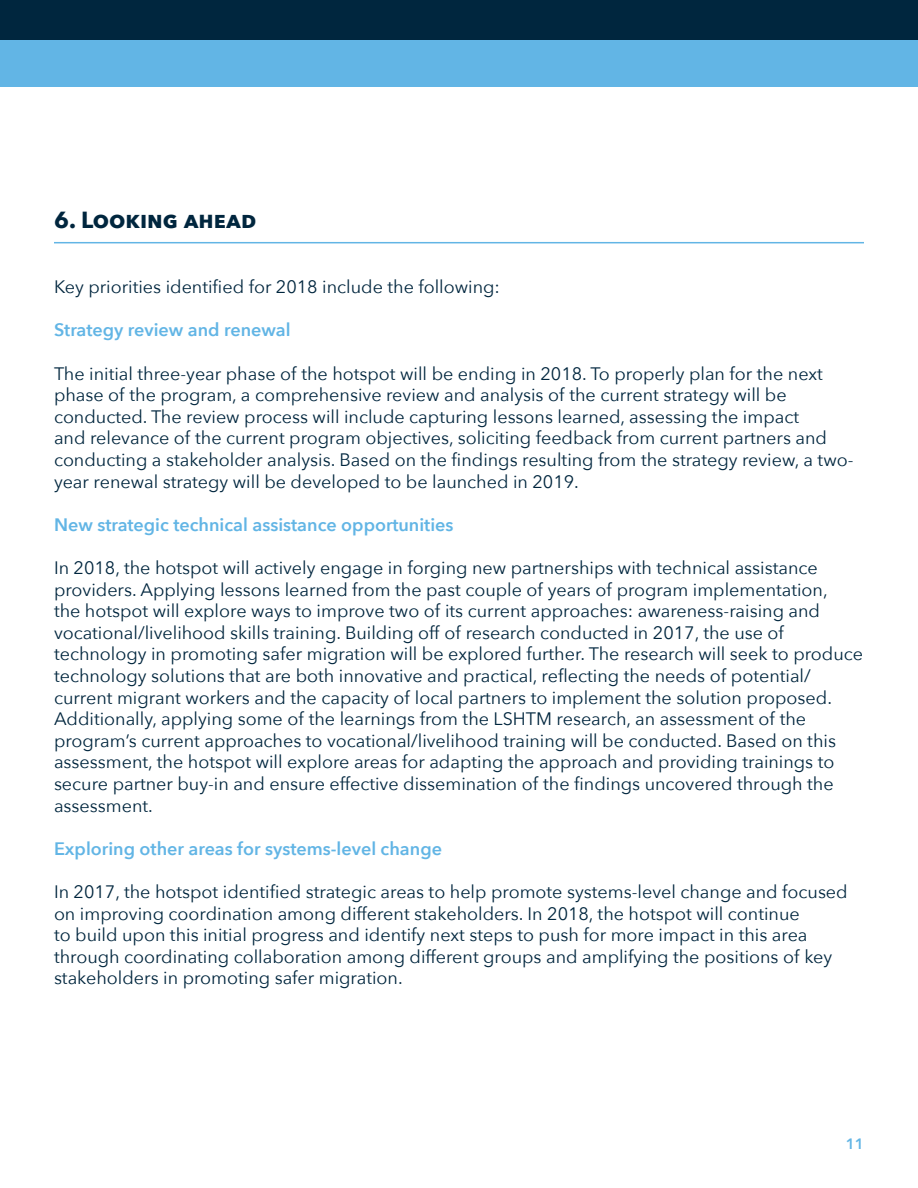
<style>
.page{position:relative;width:918px;height:1188px;background:#fff}
.page>*{position:absolute;margin:0;border:0;box-sizing:border-box;transform-origin:0 0}
.t1{font:700 23.25px "Avenir Next";color:#00263e}
.t2{font:18px/21.6px "Avenir Next";color:#00263e}
.t3{font:600 18px "Avenir Next";color:#62b5e5}
.t4{font:600 15px "Avenir Next";color:#62b5e5}
</style>
<div class="page">
<div style="left:0;top:0;width:918px;height:40px;background:#00263e"></div>
<div style="left:0;top:40px;width:918px;height:46px;background:#62b5e5"></div>
<hr style="left:54px;top:242px;width:810px;height:1px;background:#62b5e5">
<p class="t1" style="left:54px;top:200px;width:204px">6. Looking ahead</p>
<p class="t2" style="left:54px;top:275px;width:448px">Key priorities identified for 2018 include the following:</p>
<p class="t3" style="left:54px;top:315px;width:238px">Strategy review and renewal</p>
<p class="t2" style="left:54px;top:362px;width:801px">The initial three-year phase of the hotspot will be ending in 2018. To properly plan for the next phase of the program, a comprehensive review and analysis of the current strategy will be conducted. The review process will include capturing lessons learned, assessing the impact<br>and relevance of the current program objectives, soliciting feedback from current partners and conducting a stakeholder analysis. Based on the findings resulting from the strategy review, a two&shy;year renewal strategy will be developed to be launched in 2019.</p>
<p class="t3" style="left:54px;top:509px;width:401px">New strategic technical assistance opportunities</p>
<p class="t2" style="left:54px;top:556px;width:811px">In 2018, the hotspot will actively engage in forging new partnerships with technical assistance providers. Applying lessons learned from the past couple of years of program implementation,<br>the hotspot will explore ways to improve two of its current approaches: awareness-raising and vocational/livelihood skills training. Building off of research conducted in 2017, the use of technology in promoting safer migration will be explored further. The research will seek to produce technology solutions that are both innovative and practical, reflecting the needs of potential/ current migrant workers and the capacity of local partners to implement the solution proposed.<br>Additionally, applying some of the learnings from the LSHTM research, an assessment of the program’s current approaches to vocational/livelihood training will be conducted. Based on this assessment, the hotspot will explore areas for adapting the approach and providing trainings to secure partner buy-in and ensure effective dissemination of the findings uncovered through the assessment.</p>
<p class="t3" style="left:54px;top:833px;width:390px">Exploring other areas for systems-level change</p>
<p class="t2" style="left:54px;top:880px;width:795px">In 2017, the hotspot identified strategic areas to help promote systems-level change and focused on improving coordination among different stakeholders. In 2018, the hotspot will continue<br>to build upon this initial progress and identify next steps to push for more impact in this area through coordinating collaboration among different groups and amplifying the positions of key stakeholders in promoting safer migration.</p>
<p class="t4" style="left:846px;top:1131px;width:20px">11</p>
</div>
